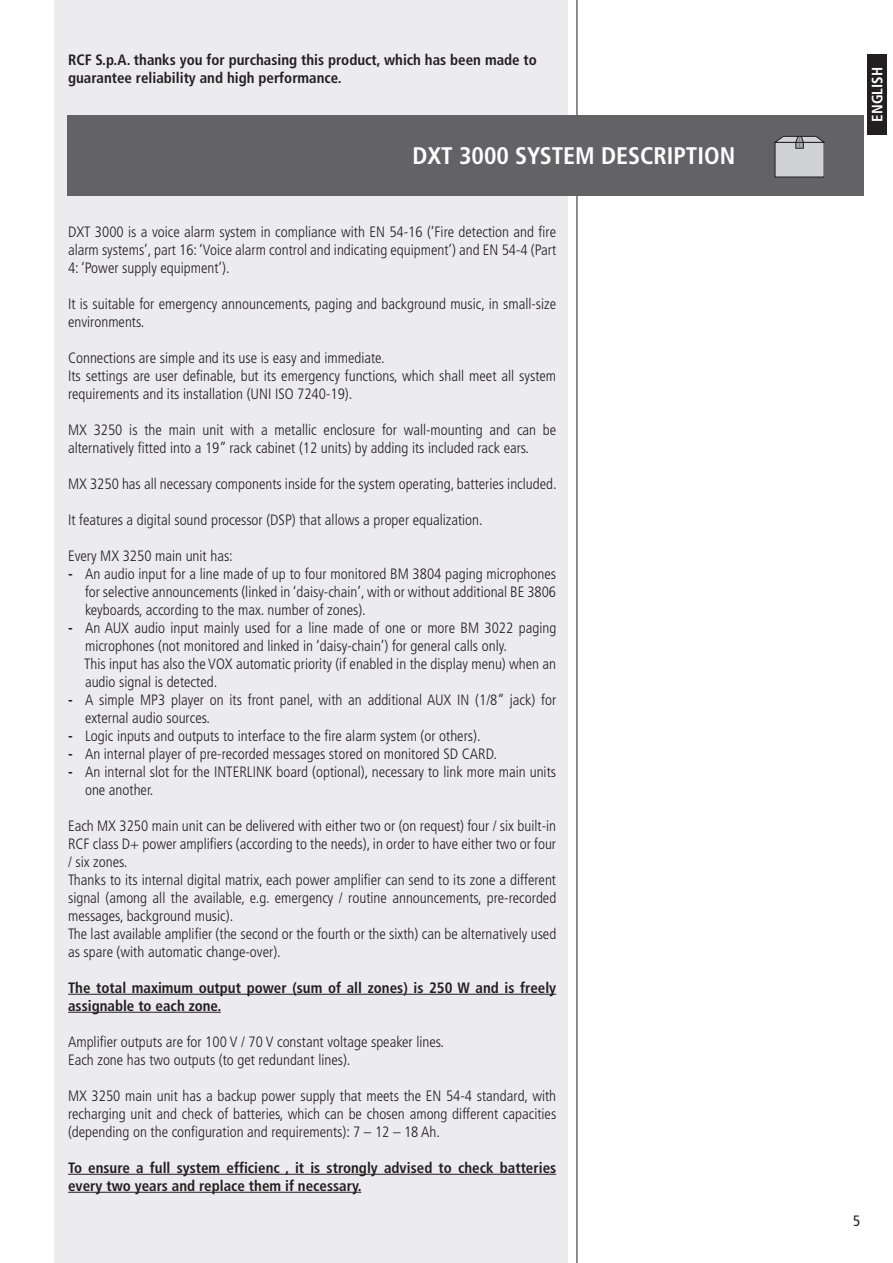
<style>
.page{position:relative;width:893px;height:1263px;background:#fff}
.page>*{position:absolute;margin:0;border:0;box-sizing:border-box;transform-origin:0 0}
.t1{font:700 condensed 24px "Frutiger LT Std";color:#fff}
.t2{font:300 condensed 15px/18px "Frutiger LT Std";color:#231f20}
.t3{font:700 condensed 15px/18px "Frutiger LT Std";color:#231f20}
.t4{font:700 condensed 15px "Frutiger LT Std";color:#fff}
.t5{font:condensed 15px "Frutiger LT Std";color:#231f20}
.s1{font-weight:700}
</style>
<div class="page">
<div style="left:54px;top:0;width:514px;height:1263px;background:#ececee"></div>
<hr style="left:577px;top:0;width:1px;height:1263px;background:#231f20">
<div style="left:867px;top:54px;width:20px;height:81px;background:#231f20"></div>
<div style="left:67px;top:115px;width:797px;height:80px;background:#636366"></div>
<div style="left:775px;top:142px;width:49px;height:35px;background:#d1d2d4"></div>
<svg style="left:774px;top:136px;width:51px;height:12px"></svg>
<hr style="left:68px;top:994px;width:488px;height:1px;background:#231f20">
<hr style="left:68px;top:1012px;width:153px;height:1px;background:#231f20">
<hr style="left:68px;top:1174px;width:488px;height:1px;background:#231f20">
<hr style="left:68px;top:1192px;width:293px;height:1px;background:#231f20">
<p class="t3" style="left:68px;top:51px;width:470px">RCF S.p.A. thanks you for purchasing this product, which has been made to guarantee reliability and high performance.</p>
<h1 class="t1" style="left:412px;top:142px;width:324px">DXT 3000 SYSTEM DESCRIPTION</h1>
<p class="t2" style="left:68px;top:223px;width:490px;text-align:justify">DXT 3000 is a voice alarm system in compliance with EN 54-16 (‘Fire detection and fire alarm systems’, part 16: ‘Voice alarm control and indicating equipment’) and EN 54-4 (Part 4: ‘Power supply equipment’).</p>
<p class="t2" style="left:68px;top:295px;width:490px">It is suitable for emergency announcements, paging and background music, in small-size environments.</p>
<p class="t2" style="left:68px;top:349px;width:490px">Connections are simple and its use is easy and immediate.<br>Its settings are user definable, but its emergency functions, which shall meet all system requirements and its installation (UNI ISO 7240-19).</p>
<p class="t2" style="left:68px;top:421px;width:490px">MX 3250 is the main unit with a metallic enclosure for wall-mounting and can be alternatively fitted into a 19” rack cabinet (12 units) by adding its included rack ears.</p>
<p class="t2" style="left:68px;top:475px;width:490px">MX 3250 has all necessary components inside for the system operating, batteries included.</p>
<p class="t2" style="left:68px;top:511px;width:416px">It features a digital sound processor (DSP) that allows a proper equalization.</p>
<p class="t2" style="left:68px;top:547px;width:166px">Every MX 3250 main unit has:</p>
<p class="t2" style="left:85px;top:565px;width:473px;text-align:justify;text-indent:-17px"><span class="s1">-</span> An audio input for a line made of up to four monitored BM 3804 paging microphones for selective announcements (linked in ‘daisy-chain’, with or without additional BE 3806 keyboards, according to the max. number of zones).</p>
<p class="t2" style="left:84px;top:619px;width:474px;text-indent:-16px"><span class="s1">-</span> An AUX audio input mainly used for a line made of one or more BM 3022 paging microphones (not monitored and linked in ‘daisy-chain’) for general calls only.<br>This input has also the VOX automatic priority (if enabled in the display menu) when an audio signal is detected.</p>
<p class="t2" style="left:85px;top:691px;width:473px;text-indent:-17px"><span class="s1">-</span> A simple MP3 player on its front panel, with an additional AUX IN (1/8” jack) for external audio sources.</p>
<p class="t2" style="left:68px;top:727px;width:414px"><span class="s1">-</span> Logic inputs and outputs to interface to the fire alarm system (or others).</p>
<p class="t2" style="left:68px;top:745px;width:431px"><span class="s1">-</span> An internal player of pre-recorded messages stored on monitored SD CARD.</p>
<p class="t2" style="left:85px;top:763px;width:473px;text-indent:-17px"><span class="s1">-</span> An internal slot for the INTERLINK board (optional), necessary to link more main units one another.</p>
<p class="t2" style="left:68px;top:817px;width:490px">Each MX 3250 main unit can be delivered with either two or (on request) four / six built-in RCF class D+ power amplifiers (according to the needs), in order to have either two or four / six zones.<br>Thanks to its internal digital matrix, each power amplifier can send to its zone a different signal (among all the available, e.g. emergency / routine announcements, pre-recorded messages, background music).<br>The last available amplifier (the second or the fourth or the sixth) can be alternatively used as spare (with automatic change-over).</p>
<p class="t3" style="left:68px;top:978px;width:490px">The total maximum output power (sum of all zones) is 250 W and is freely assignable to each zone.</p>
<p class="t2" style="left:68px;top:1033px;width:378px">Amplifier outputs are for 100 V / 70 V constant voltage speaker lines.<br>Each zone has two outputs (to get redundant lines).</p>
<p class="t2" style="left:68px;top:1087px;width:490px;text-align:justify">MX 3250 main unit has a backup power supply that meets the EN 54-4 standard, with recharging unit and check of batteries, which can be chosen among different capacities (depending on the configuration and requirements): 7 – 12 – 18 Ah.</p>
<p class="t3" style="left:68px;top:1158px;width:490px">To ensure a full system efficienc , it is strongly advised to check batteries every two years and replace them if necessary.</p>
<p class="t4" style="left:868px;top:122px;width:56px;rotate:-90deg">ENGLISH</p>
<p class="t5" style="left:853px;top:1211px;width:9px">5</p>
</div>
